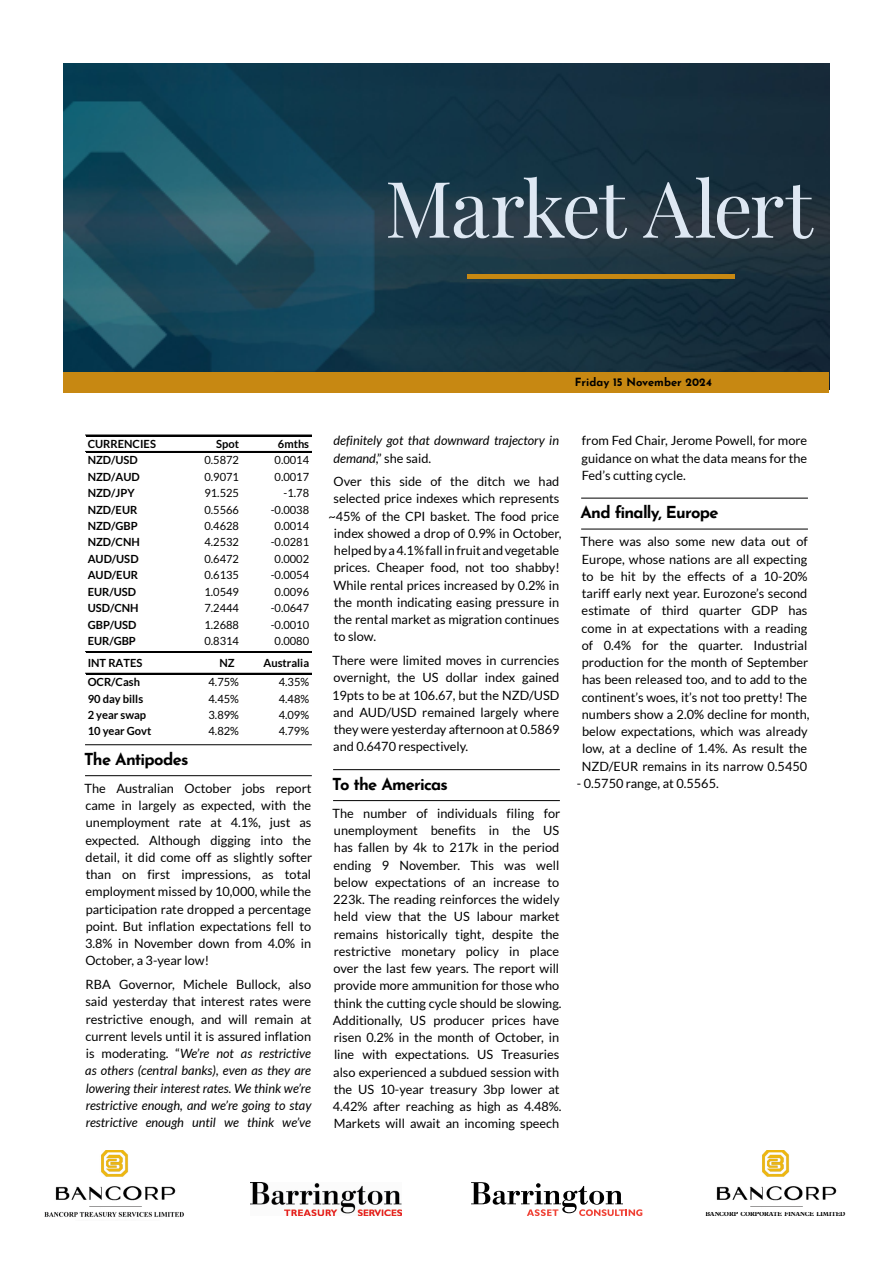
<style>
.page{position:relative;width:893px;height:1263px;background:#fff}
.page>*{position:absolute;margin:0;border:0;box-sizing:border-box;transform-origin:0 0}
.t1{font:78px "Playfair Display";letter-spacing:-.03em;color:#dee8f3}
.t2{font:700 16.5px "Josefin Sans";letter-spacing:-.04em;color:#000}
.t3{font:12.75px/17.2px "Lato";color:#000;text-align:justify}
.t4{font:italic 12.75px/17.2px "Lato";color:#000;text-align:justify}
.t5{font:11.25px "Lato";color:#000}
.t6{font:700 11.25px "Lato";color:#000}
.t7{font:700 11.25px "Josefin Sans";color:#000}
.t8{font:700 6.45px "Plantin Std";letter-spacing:-.01em;color:#000;scale:.93 1}
.s1{font-style:normal}
</style>
<div class="page">
<hr style="left:85px;top:744px;width:227px;height:1px;background:#000">
<hr style="left:85px;top:775px;width:227px;height:1px;background:#000">
<hr style="left:86px;top:435px;width:225px;height:1px;background:#000">
<hr style="left:86px;top:451px;width:225px;height:1px;background:#000">
<hr style="left:86px;top:651px;width:225px;height:2px;background:#000">
<hr style="left:86px;top:673px;width:225px;height:1px;background:#000">
<hr style="left:333px;top:769px;width:227px;height:1px;background:#000">
<hr style="left:333px;top:800px;width:227px;height:1px;background:#000">
<hr style="left:581px;top:498px;width:227px;height:1px;background:#000">
<hr style="left:581px;top:529px;width:227px;height:1px;background:#000">
<img style="left:44px;top:1150px;width:140px;height:67px">
<img style="left:251px;top:1182px;width:151px;height:33px">
<img style="left:716px;top:1150px;width:121px;height:57px">
<img style="left:64px;top:64px;width:765px;height:308px">
<div style="left:64px;top:372px;width:765px;height:21px;background:#c78812"></div>
<hr style="left:467px;top:275px;width:268px;height:4px;background:#c78812">
<svg style="left:471px;top:1182px;width:171px;height:34px"></svg>
<h1 class="t1" style="left:385px;top:148px;width:429px">Market Alert</h1>
<p class="t7" style="left:575px;top:372px;width:139px">Friday 15 November 2024</p>
<p class="t6" style="left:88px;top:437px;width:70px">CURRENCIES</p>
<p class="t6" style="left:216px;top:437px;width:24px">Spot</p>
<p class="t6" style="left:278px;top:437px;width:33px">6mths</p>
<p class="t6" style="left:88px;top:454px;width:52px">NZD/USD</p>
<p class="t5" style="left:204px;top:454px;width:36px">0.5872</p>
<p class="t5" style="left:275px;top:454px;width:36px">0.0014</p>
<p class="t6" style="left:88px;top:470px;width:54px">NZD/AUD</p>
<p class="t5" style="left:204px;top:470px;width:36px">0.9071</p>
<p class="t5" style="left:275px;top:470px;width:36px">0.0017</p>
<p class="t6" style="left:88px;top:487px;width:48px">NZD/JPY</p>
<p class="t5" style="left:204px;top:487px;width:36px">91.525</p>
<p class="t5" style="left:284px;top:487px;width:27px">-1.78</p>
<p class="t6" style="left:88px;top:503px;width:51px">NZD/EUR</p>
<p class="t5" style="left:204px;top:503px;width:36px">0.5566</p>
<p class="t5" style="left:271px;top:503px;width:40px">-0.0038</p>
<p class="t6" style="left:88px;top:519px;width:52px">NZD/GBP</p>
<p class="t5" style="left:204px;top:520px;width:36px">0.4628</p>
<p class="t5" style="left:275px;top:520px;width:36px">0.0014</p>
<p class="t6" style="left:88px;top:536px;width:54px">NZD/CNH</p>
<p class="t5" style="left:204px;top:536px;width:36px">4.2532</p>
<p class="t5" style="left:271px;top:536px;width:40px">-0.0281</p>
<p class="t6" style="left:88px;top:552px;width:52px">AUD/USD</p>
<p class="t5" style="left:204px;top:552px;width:36px">0.6472</p>
<p class="t5" style="left:275px;top:552px;width:36px">0.0002</p>
<p class="t6" style="left:88px;top:569px;width:52px">AUD/EUR</p>
<p class="t5" style="left:204px;top:569px;width:36px">0.6135</p>
<p class="t5" style="left:271px;top:569px;width:40px">-0.0054</p>
<p class="t6" style="left:88px;top:585px;width:50px">EUR/USD</p>
<p class="t5" style="left:204px;top:585px;width:36px">1.0549</p>
<p class="t5" style="left:275px;top:585px;width:36px">0.0096</p>
<p class="t6" style="left:88px;top:601px;width:52px">USD/CNH</p>
<p class="t5" style="left:204px;top:602px;width:36px">7.2444</p>
<p class="t5" style="left:271px;top:602px;width:40px">-0.0647</p>
<p class="t6" style="left:88px;top:618px;width:50px">GBP/USD</p>
<p class="t5" style="left:204px;top:618px;width:36px">1.2688</p>
<p class="t5" style="left:271px;top:618px;width:40px">-0.0010</p>
<p class="t6" style="left:88px;top:634px;width:50px">EUR/GBP</p>
<p class="t5" style="left:204px;top:635px;width:36px">0.8314</p>
<p class="t5" style="left:275px;top:635px;width:36px">0.0080</p>
<p class="t6" style="left:88px;top:657px;width:56px">INT RATES</p>
<p class="t6" style="left:219px;top:657px;width:17px">NZ</p>
<p class="t6" style="left:264px;top:657px;width:47px">Australia</p>
<p class="t6" style="left:88px;top:676px;width:54px">OCR/Cash</p>
<p class="t5" style="left:209px;top:676px;width:32px">4.75%</p>
<p class="t5" style="left:279px;top:676px;width:32px">4.35%</p>
<p class="t6" style="left:88px;top:692px;width:57px">90 day bills</p>
<p class="t5" style="left:209px;top:692px;width:32px">4.45%</p>
<p class="t5" style="left:279px;top:692px;width:32px">4.48%</p>
<p class="t6" style="left:88px;top:708px;width:60px">2 year swap</p>
<p class="t5" style="left:209px;top:709px;width:32px">3.89%</p>
<p class="t5" style="left:279px;top:709px;width:32px">4.09%</p>
<p class="t6" style="left:88px;top:725px;width:65px">10 year Govt</p>
<p class="t5" style="left:209px;top:725px;width:32px">4.82%</p>
<p class="t5" style="left:279px;top:725px;width:32px">4.79%</p>
<p class="t2" style="left:84px;top:744px;width:106px">The Antipodes</p>
<p class="t3" style="left:84px;top:780px;width:229px">The Australian October jobs report came in largely as expected, with the unemployment rate at 4.1%, just as expected. Although digging into the detail, it did come off as slightly softer than on first impressions, as total employment missed by 10,000, while the participation rate dropped a percentage point. But inflation expectations fell to 3.8% in November down from 4.0% in October, a 3-year low!</p>
<p class="t4" style="left:85px;top:976px;width:228px"><span class="s1">RBA Governor, Michele Bullock, also said yesterday that interest rates were restrictive enough, and will remain at current levels until it is assured inflation is moderating. “</span>We’re not as restrictive as others (central banks), even as they are lowering their interest rates. We think we’re restrictive enough, and we’re going to stay restrictive enough until we think we’ve</p>
<p class="t4" style="left:334px;top:432px;width:227px">definitely got that downward trajectory in demand<span class="s1">,” she said.</span></p>
<p class="t3" style="left:333px;top:473px;width:227px">Over this side of the ditch we had</p>
<p class="t3" style="left:333px;top:490px;width:227px">selected price indexes which represents</p>
<p class="t3" style="left:328px;top:507px;width:232px">~45% of the CPI basket. The food price</p>
<p class="t3" style="left:334px;top:525px;width:229px">index showed a drop of 0.9% in October,</p>
<p class="t3" style="left:334px;top:542px;width:227px">helped by a 4.1% fall in fruit and vegetable</p>
<p class="t3" style="left:334px;top:559px;width:227px">prices. Cheaper food, not too shabby!</p>
<p class="t3" style="left:334px;top:576px;width:227px">While rental prices increased by 0.2% in</p>
<p class="t3" style="left:334px;top:594px;width:227px">the month indicating easing pressure in</p>
<p class="t3" style="left:334px;top:611px;width:227px">the rental market as migration continues</p>
<p class="t3" style="left:334px;top:628px;width:44px">to slow.</p>
<p class="t3" style="left:332px;top:652px;width:229px">There were limited moves in currencies overnight, the US dollar index gained 19pts to be at 106.67, but the NZD/USD and AUD/USD remained largely where they were yesterday afternoon at 0.5869 and 0.6470 respectively.</p>
<p class="t2" style="left:332px;top:769px;width:117px">To the Americas</p>
<p class="t3" style="left:333px;top:804px;width:231px;text-align:left">The number of individuals filing for unemployment benefits in the US has fallen by 4k to 217k in the period ending 9 November. This was well below expectations of an increase to 223k. The reading reinforces the widely held view that the US labour market remains historically tight, despite the restrictive monetary policy in place over the last few years. The report will provide more ammunition for those who think the cutting cycle should be slowing.<br>Additionally, US producer prices have risen 0.2% in the month of October, in line with expectations. US Treasuries also experienced a subdued session with the US 10-year treasury 3bp lower at 4.42% after reaching as high as 4.48%.<br>Markets will await an incoming speech</p>
<p class="t3" style="left:582px;top:432px;width:227px">from Fed Chair, Jerome Powell, for more guidance on what the data means for the Fed’s cutting cycle.</p>
<p class="t2" style="left:580px;top:498px;width:140px">And finally, Europe</p>
<p class="t3" style="left:581px;top:533px;width:231px;text-align:left">There was also some new data out of Europe, whose nations are all expecting to be hit by the effects of a 10-20% tariff early next year. Eurozone’s second estimate of third quarter GDP has come in at expectations with a reading of 0.4% for the quarter. Industrial production for the month of September has been released too, and to add to the continent’s woes, it’s not too pretty! The numbers show a 2.0% decline for month, below expectations, which was already low, at a decline of 1.4%. As result the NZD/EUR remains in its narrow 0.5450</p>
<p class="t3" style="left:577px;top:774px;width:143px">- 0.5750 range, at 0.5565.</p>
<p class="t8" style="left:705px;top:1210px;width:152px">BANCORP CORPORATE FINANCE LIMITED</p>
</div>
